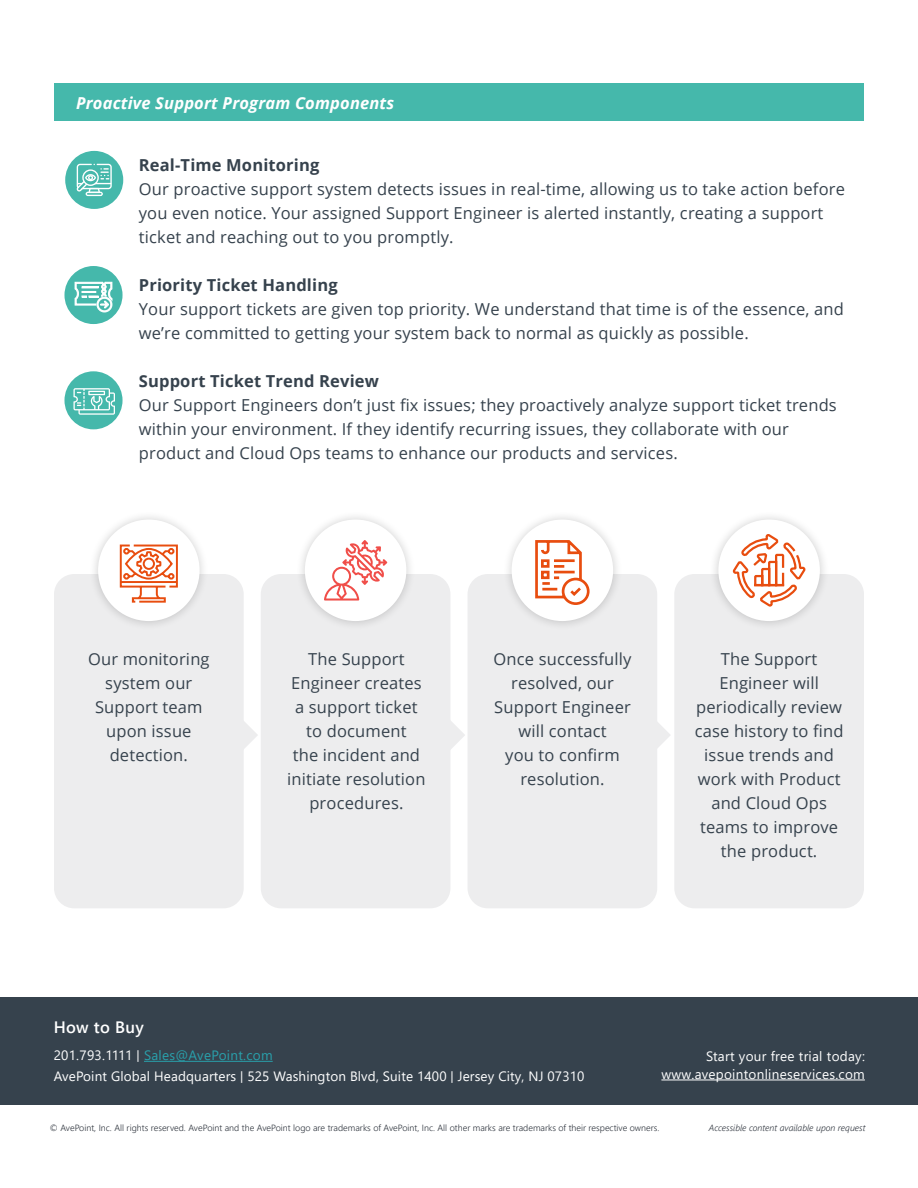
<style>
.page{position:relative;width:918px;height:1188px;background:#fff}
.page>*{position:absolute;margin:0;border:0;box-sizing:border-box;transform-origin:0 0}
.t1{font:16.5px/24px "Open Sans";letter-spacing:.01em;color:#36424d;text-align:center}
.t2{font:700 16.5px "Open Sans";letter-spacing:.01em;color:#36424d}
.t3{font:italic 700 16.5px "Open Sans";letter-spacing:.01em;color:#fff}
.t4{font:600 16.5px "Segoe UI";letter-spacing:.02em;color:#fff}
.t5{font:13.5px/21px "Segoe UI";letter-spacing:.01em;color:#fff}
.t6{font:300 9px "Segoe UI";color:#30363f}
.t7{font:italic 300 9px "Segoe UI";color:#30363f}
.s1{font-size:11.55px}
.s2{color:#29a0ab}
</style>
<div class="page">
<div style="left:65px;top:151px;width:58px;height:58px;background:#45b8ab;border-radius:50%"></div>
<div style="left:64px;top:266px;width:59px;height:58px;background:#45b8ab;border-radius:50%"></div>
<div style="left:64px;top:371px;width:59px;height:58px;background:#45b8ab;border-radius:50%"></div>
<div style="left:54px;top:83px;width:810px;height:38px;background:#45b8ab"></div>
<div style="left:54px;top:574px;width:190px;height:334px;background:#ededee;border-radius:20px"></div>
<div style="left:261px;top:574px;width:189px;height:334px;background:#ededee;border-radius:20px"></div>
<div style="left:468px;top:574px;width:189px;height:334px;background:#ededee;border-radius:20px"></div>
<div style="left:674px;top:574px;width:190px;height:334px;background:#ededee;border-radius:20px"></div>
<hr style="left:86px;top:192px;width:17px;height:4px;background:#fff;border-radius:2px">
<svg style="left:76px;top:164px;width:36px;height:31px"></svg>
<svg style="left:74px;top:282px;width:38px;height:30px"></svg>
<svg style="left:73px;top:388px;width:42px;height:27px"></svg>
<div style="left:88px;top:510px;width:121px;height:121px;background:#000;opacity:.2"></div>
<div style="left:98px;top:520px;width:102px;height:101px;background:#fff;border-radius:50%"></div>
<div style="left:709px;top:510px;width:121px;height:121px;background:#000;opacity:.2"></div>
<div style="left:718px;top:520px;width:102px;height:101px;background:#fff;border-radius:50%"></div>
<div style="left:502px;top:510px;width:121px;height:121px;background:#000;opacity:.2"></div>
<div style="left:512px;top:520px;width:101px;height:101px;background:#fff;border-radius:50%"></div>
<div style="left:295px;top:510px;width:121px;height:121px;background:#000;opacity:.2"></div>
<div style="left:305px;top:520px;width:101px;height:101px;background:#fff;border-radius:50%"></div>
<svg style="left:119px;top:526px;width:60px;height:77px"></svg>
<svg style="left:324px;top:540px;width:63px;height:61px"></svg>
<svg style="left:535px;top:540px;width:55px;height:65px"></svg>
<svg style="left:730px;top:510px;width:78px;height:121px"></svg>
<svg style="left:244px;top:722px;width:14px;height:27px"></svg>
<svg style="left:450px;top:720px;width:15px;height:30px"></svg>
<svg style="left:657px;top:722px;width:13px;height:27px"></svg>
<div style="left:0;top:997px;width:918px;height:107px;background:#36424d"></div>
<hr style="left:144px;top:1061px;width:129px;height:1px;background:#29a0ab">
<hr style="left:661px;top:1080px;width:204px;height:1px;background:#fff">
<p class="t3" style="left:76px;top:91px;width:320px">Proactive Support Program Components</p>
<p class="t2" style="left:139px;top:153px;width:182px">Real-Time Monitoring</p>
<p class="t1" style="left:139px;top:176px;width:708px;text-align:left">Our proactive support system detects issues in real-time, allowing us to take action before you even notice. Your assigned Support Engineer is alerted instantly, creating a support ticket and reaching out to you promptly.</p>
<p class="t2" style="left:139px;top:273px;width:200px">Priority Ticket Handling</p>
<p class="t1" style="left:139px;top:296px;width:707px;text-align:left">Your support tickets are given top priority. We understand that time is of the essence, and we’re committed to getting your system back to normal as quickly as possible.</p>
<p class="t2" style="left:139px;top:369px;width:242px">Support Ticket Trend Review</p>
<p class="t1" style="left:139px;top:392px;width:700px;text-align:left">Our Support Engineers don’t just fix issues; they proactively analyze support ticket trends within your environment. If they identify recurring issues, they collaborate with our product and Cloud Ops teams to enhance our products and services.</p>
<p class="t1" style="left:88px;top:647px;width:123px">Our monitoring system our<br>Support team upon issue detection.</p>
<p class="t1" style="left:287px;top:647px;width:140px">The Support<br>Engineer creates a support ticket to document<br>the incident and initiate resolution procedures.</p>
<p class="t1" style="left:493px;top:647px;width:140px">Once successfully resolved, our<br>Support Engineer will contact<br>you to confirm resolution.</p>
<p class="t1" style="left:695px;top:647px;width:150px">The Support<br>Engineer will periodically review case history to find issue trends and work with Product and Cloud Ops teams to improve the product.</p>
<p class="t4" style="left:54px;top:1012px;width:92px">How to Buy</p>
<p class="t5" style="left:54px;top:1044px;width:532px">201.793.1111 <span class="s1">|</span> <span class="s2">Sales@AvePoint.com<br></span>AvePoint Global Headquarters <span class="s1">|</span> 525 Washington Blvd, Suite 1400 <span class="s1">|</span> Jersey City, NJ 07310</p>
<p class="t5" style="left:661px;top:1046px;width:205px;line-height:18px;text-align:right">Start your free trial today: www.avepointonlineservices.com</p>
<p class="t6" style="left:50px;top:1120px;width:611px">© AvePoint, Inc. All rights reserved. AvePoint and the AvePoint logo are trademarks of AvePoint, Inc. All other marks are trademarks of their respective owners.</p>
<p class="t7" style="left:709px;top:1120px;width:158px">Accessible content available upon request</p>
</div>
